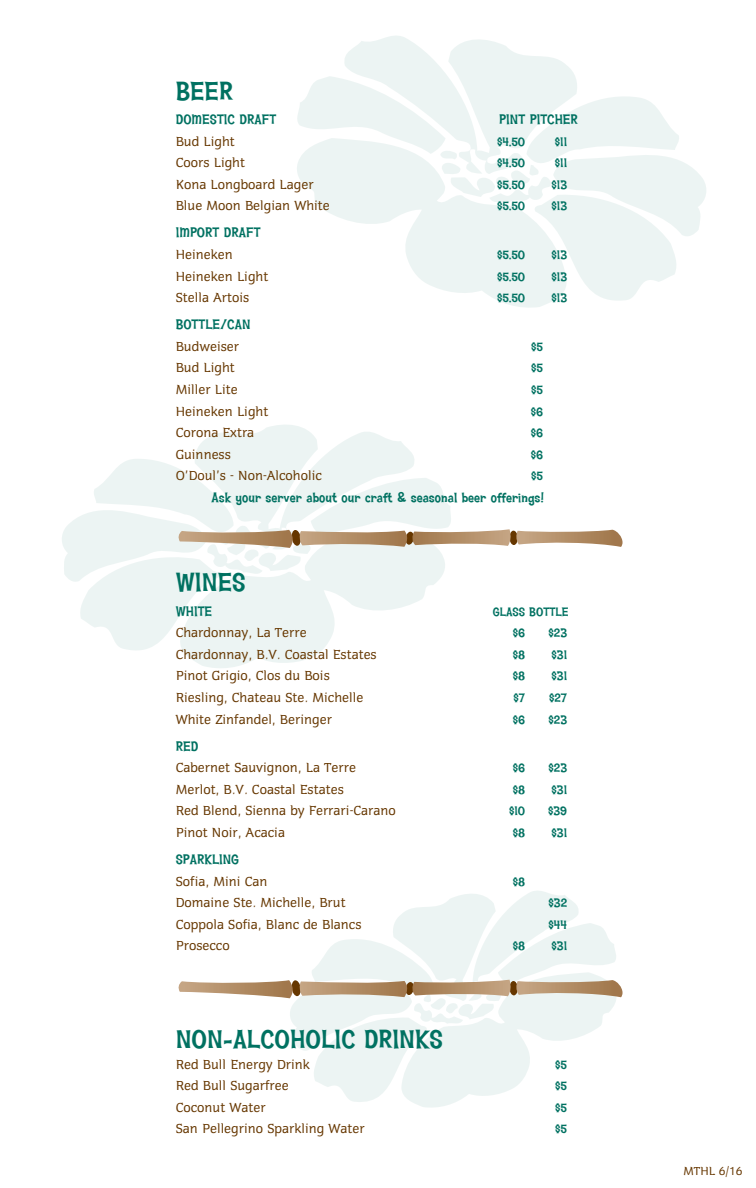
<style>
.page{position:relative;width:756px;height:1188px;background:#fff}
.page>*{position:absolute;margin:0;border:0;box-sizing:border-box;transform-origin:0 0}
.t1{font:25.5px "Hawaiian Aloha BTN Bold";color:#007161}
.t2{font:13.5px "Imperial DTCT";color:#663700}
.t3{font:13.5px "Hawaiian Aloha BTN Bold";color:#007161}
.t4{font:12px "Hawaiian Aloha BTN Bold";color:#007161}
.t5{font:12px "Imperial DTCT";color:#663700}
</style>
<div class="page">
<svg style="left:297px;top:36px;width:409px;height:272px;fill:#ecf4f3"></svg>
<svg style="left:62px;top:425px;width:389px;height:243px;fill:#ecf4f3"></svg>
<svg style="left:288px;top:891px;width:328px;height:217px;fill:#ecf4f3"></svg>
<svg style="left:178px;top:529px;width:445px;height:19px"></svg>
<svg style="left:178px;top:980px;width:445px;height:18px;background:#c4ab90"></svg>
<h1 class="t1" style="left:176px;top:75px;width:59px">BEER</h1>
<p class="t3" style="left:176px;top:111px;width:102px">DOMESTIC DRAFT</p>
<p class="t3" style="left:499px;top:111px;width:80px">PINT PITCHER</p>
<p class="t2" style="left:176px;top:133px;width:61px">Bud Light</p>
<p class="t4" style="left:497px;top:134px;width:30px">$4.50</p>
<p class="t4" style="left:555px;top:134px;width:14px">$11</p>
<p class="t2" style="left:176px;top:155px;width:71px">Coors Light</p>
<p class="t4" style="left:497px;top:155px;width:30px">$4.50</p>
<p class="t4" style="left:555px;top:155px;width:14px">$11</p>
<p class="t2" style="left:176px;top:177px;width:139px">Kona Longboard Lager</p>
<p class="t4" style="left:497px;top:177px;width:30px">$5.50</p>
<p class="t4" style="left:552px;top:177px;width:17px">$13</p>
<p class="t2" style="left:176px;top:198px;width:156px">Blue Moon Belgian White</p>
<p class="t4" style="left:497px;top:199px;width:30px">$5.50</p>
<p class="t4" style="left:552px;top:199px;width:17px">$13</p>
<p class="t3" style="left:176px;top:224px;width:86px">IMPORT DRAFT</p>
<p class="t2" style="left:176px;top:247px;width:59px">Heineken</p>
<p class="t4" style="left:497px;top:247px;width:30px">$5.50</p>
<p class="t4" style="left:552px;top:247px;width:17px">$13</p>
<p class="t2" style="left:176px;top:268px;width:94px">Heineken Light</p>
<p class="t4" style="left:497px;top:269px;width:30px">$5.50</p>
<p class="t4" style="left:552px;top:269px;width:17px">$13</p>
<p class="t2" style="left:176px;top:290px;width:75px">Stella Artois</p>
<p class="t4" style="left:497px;top:290px;width:30px">$5.50</p>
<p class="t4" style="left:552px;top:290px;width:17px">$13</p>
<p class="t3" style="left:176px;top:316px;width:76px">BOTTLE/CAN</p>
<p class="t2" style="left:176px;top:339px;width:65px">Budweiser</p>
<p class="t4" style="left:531px;top:339px;width:13px">$5</p>
<p class="t2" style="left:176px;top:360px;width:61px">Bud Light</p>
<p class="t4" style="left:531px;top:361px;width:13px">$5</p>
<p class="t2" style="left:176px;top:382px;width:63px">Miller Lite</p>
<p class="t4" style="left:531px;top:382px;width:13px">$5</p>
<p class="t2" style="left:176px;top:403px;width:94px">Heineken Light</p>
<p class="t4" style="left:531px;top:404px;width:14px">$6</p>
<p class="t2" style="left:176px;top:425px;width:80px">Corona Extra</p>
<p class="t4" style="left:531px;top:425px;width:14px">$6</p>
<p class="t2" style="left:176px;top:447px;width:57px">Guinness</p>
<p class="t4" style="left:531px;top:447px;width:14px">$6</p>
<p class="t2" style="left:176px;top:468px;width:148px">O’Doul’s - Non-Alcoholic</p>
<p class="t4" style="left:531px;top:469px;width:13px">$5</p>
<p class="t3" style="left:212px;top:489px;width:334px">Ask your server about our craft &amp; seasonal beer offerings!</p>
<h1 class="t1" style="left:176px;top:566px;width:71px">WINES</h1>
<p class="t3" style="left:176px;top:602px;width:38px">WHITE</p>
<p class="t4" style="left:493px;top:604px;width:77px">GLASS BOTTLE</p>
<p class="t2" style="left:176px;top:625px;width:133px">Chardonnay, La Terre</p>
<p class="t4" style="left:513px;top:625px;width:14px">$6</p>
<p class="t4" style="left:549px;top:625px;width:20px">$23</p>
<p class="t2" style="left:176px;top:647px;width:203px">Chardonnay, B.V. Coastal Estates</p>
<p class="t4" style="left:513px;top:647px;width:14px">$8</p>
<p class="t4" style="left:552px;top:647px;width:17px">$31</p>
<p class="t2" style="left:176px;top:668px;width:156px">Pinot Grigio, Clos du Bois</p>
<p class="t4" style="left:513px;top:669px;width:14px">$8</p>
<p class="t4" style="left:552px;top:669px;width:17px">$31</p>
<p class="t2" style="left:176px;top:690px;width:189px">Riesling, Chateau Ste. Michelle</p>
<p class="t4" style="left:514px;top:690px;width:13px">$7</p>
<p class="t4" style="left:549px;top:690px;width:20px">$27</p>
<p class="t2" style="left:176px;top:711px;width:158px">White Zinfandel, Beringer</p>
<p class="t4" style="left:513px;top:712px;width:14px">$6</p>
<p class="t4" style="left:549px;top:712px;width:20px">$23</p>
<p class="t3" style="left:176px;top:737px;width:24px">RED</p>
<p class="t2" style="left:176px;top:760px;width:182px">Cabernet Sauvignon, La Terre</p>
<p class="t4" style="left:513px;top:760px;width:14px">$6</p>
<p class="t4" style="left:549px;top:760px;width:20px">$23</p>
<p class="t2" style="left:176px;top:782px;width:170px">Merlot, B.V. Coastal Estates</p>
<p class="t4" style="left:513px;top:782px;width:14px">$8</p>
<p class="t4" style="left:552px;top:782px;width:17px">$31</p>
<p class="t2" style="left:176px;top:803px;width:222px">Red Blend, Sienna by Ferrari-Carano</p>
<p class="t4" style="left:509px;top:804px;width:18px">$10</p>
<p class="t4" style="left:548px;top:804px;width:21px">$39</p>
<p class="t2" style="left:176px;top:825px;width:111px">Pinot Noir, Acacia</p>
<p class="t4" style="left:513px;top:825px;width:14px">$8</p>
<p class="t4" style="left:552px;top:825px;width:17px">$31</p>
<p class="t3" style="left:176px;top:851px;width:65px">SPARKLING</p>
<p class="t2" style="left:176px;top:873px;width:93px">Sofia, Mini Can</p>
<p class="t4" style="left:513px;top:874px;width:14px">$8</p>
<p class="t2" style="left:176px;top:895px;width:171px">Domaine Ste. Michelle, Brut</p>
<p class="t4" style="left:549px;top:895px;width:20px">$32</p>
<p class="t2" style="left:176px;top:917px;width:187px">Coppola Sofia, Blanc de Blancs</p>
<p class="t4" style="left:548px;top:917px;width:20px">$44</p>
<p class="t2" style="left:176px;top:938px;width:56px">Prosecco</p>
<p class="t4" style="left:513px;top:939px;width:14px">$8</p>
<p class="t4" style="left:552px;top:939px;width:17px">$31</p>
<h1 class="t1" style="left:176px;top:1023px;width:269px">NON-ALCOHOLIC DRINKS</h1>
<p class="t2" style="left:176px;top:1056px;width:136px">Red Bull Energy Drink</p>
<p class="t4" style="left:555px;top:1057px;width:13px">$5</p>
<p class="t2" style="left:176px;top:1078px;width:115px">Red Bull Sugarfree</p>
<p class="t4" style="left:555px;top:1078px;width:13px">$5</p>
<p class="t2" style="left:176px;top:1100px;width:92px">Coconut Water</p>
<p class="t4" style="left:555px;top:1100px;width:13px">$5</p>
<p class="t2" style="left:176px;top:1121px;width:191px">San Pellegrino Sparkling Water</p>
<p class="t4" style="left:555px;top:1122px;width:13px">$5</p>
<p class="t5" style="left:684px;top:1164px;width:60px">MTHL 6/16</p>
</div>
